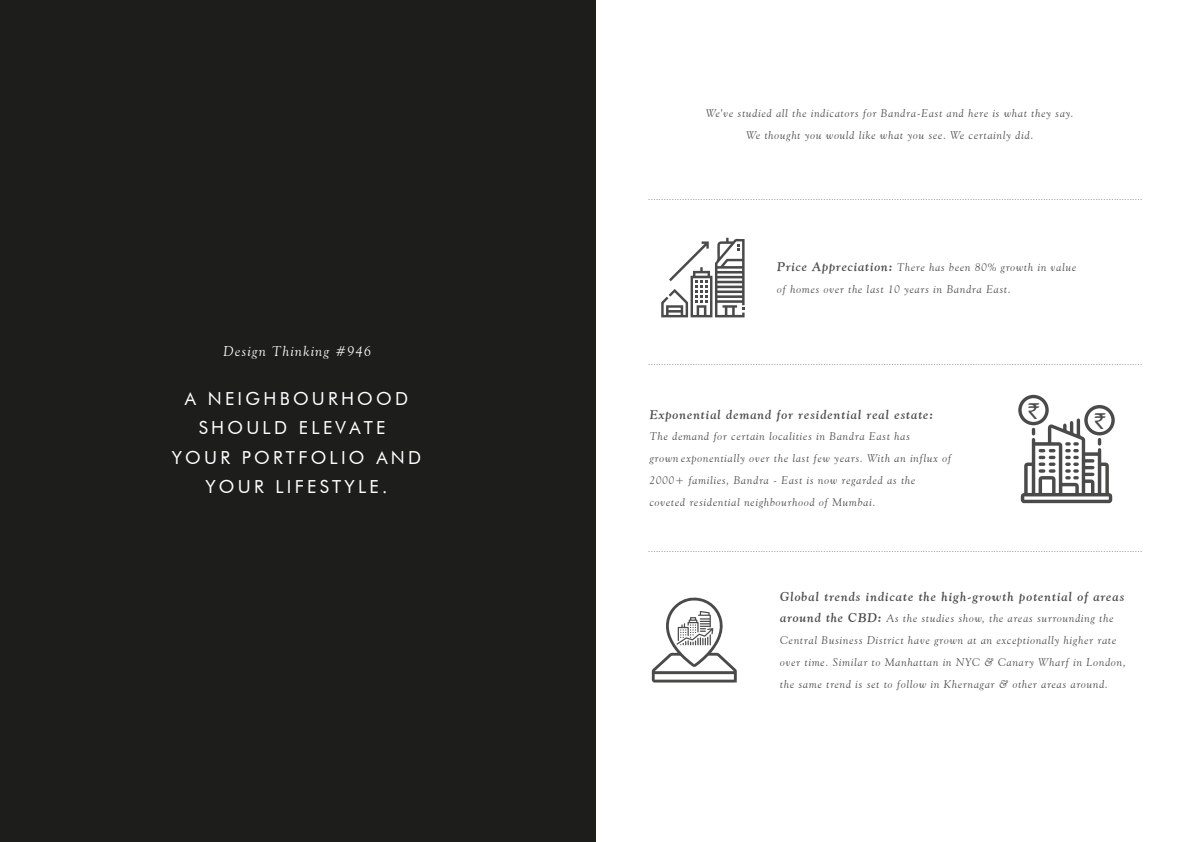
<style>
.page{position:relative;width:1191px;height:842px;background:#fff}
.page>*{position:absolute;margin:0;border:0;box-sizing:border-box;transform-origin:0 0}
.t1{font:21.6px "Rupee Foradian";color:#4a4a49}
.t2{font:18px/29.4px "Futura BT";letter-spacing:.18em;color:#fff;text-align:center}
.t3{font:italic 14px "Goudy Old Style BT";letter-spacing:.1em;color:#fff}
.t4{font:italic 700 12.7px "Goudy Old Style BT";letter-spacing:.08em;color:#4a4a49}
.t5{font:italic 11px/21.7px "Goudy Old Style BT";letter-spacing:.08em;color:#4a4a49}
.t6{font:italic 8px "Goudy Old Style BT";color:#4a4a49}
.s1{font-weight:700;font-size:12.7px}
</style>
<div class="page">
<div style="left:0;top:0;width:595px;height:842px;background:#1d1d1b"></div>
<svg style="left:661px;top:238px;width:83px;height:79px"></svg>
<svg style="left:652px;top:597px;width:85px;height:85px"></svg>
<svg style="left:1018px;top:395px;width:96px;height:108px"></svg>
<p class="t3" style="left:223px;top:343px;width:149px">Design Thinking #946</p>
<h2 class="t2" style="left:172px;top:384px;width:251px">A NEIGHBOURHOOD<br>SHOULD ELEVATE<br>YOUR PORTFOLIO AND<br>YOUR LIFESTYLE.</h2>
<p class="t5" style="left:706px;top:102px;width:369px;text-align:center">We've studied all the indicators for Bandra-East and here is what they say.<br>We thought you would like what you see. We certainly did.</p>
<p class="t6" style="left:648px;top:193px;width:495px">.............................................................................................................................................................................................</p>
<p class="t5" style="left:777px;top:256px;width:300px"><span class="s1">Price Appreciation:</span> There has been 80% growth in value of homes over the last 10 years in Bandra East.</p>
<p class="t6" style="left:648px;top:357px;width:495px">.............................................................................................................................................................................................</p>
<p class="t4" style="left:650px;top:406px;width:285px">Exponential demand for residential real estate:</p>
<p class="t5" style="left:650px;top:425px;width:303px">The demand for certain localities in Bandra East has<br>grown exponentially over the last few years. With an influx of 2000+ families, Bandra - East is now regarded as the coveted residential neighbourhood of Mumbai.</p>
<h1 class="t1" style="left:1028px;top:399px;width:12px">`</h1>
<h1 class="t1" style="left:1094px;top:409px;width:12px">`</h1>
<p class="t6" style="left:648px;top:545px;width:495px">.............................................................................................................................................................................................</p>
<p class="t4" style="left:780px;top:588px;width:345px">Global trends indicate the high-growth potential of areas</p>
<p class="t5" style="left:780px;top:607px;width:347px;text-indent:106px">As the studies show, the areas surrounding the Central Business District have grown at an exceptionally higher rate over time. Similar to Manhattan in NYC &amp; Canary Wharf in London, the same trend is set to follow in Khernagar &amp; other areas around.</p>
<p class="t4" style="left:780px;top:610px;width:103px">around the CBD:</p>
</div>
